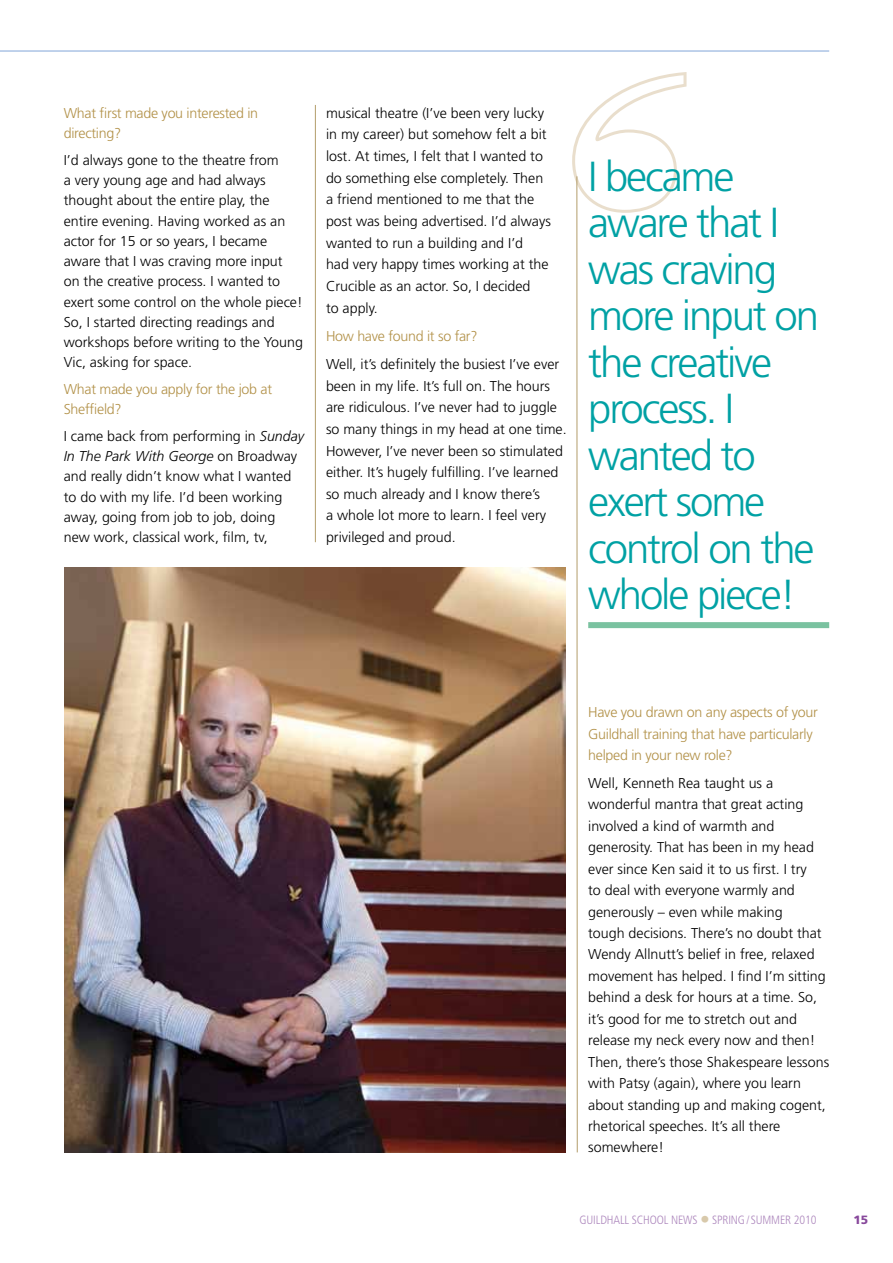
<style>
.page{position:relative;width:893px;height:1263px;background:#fff}
.page>*{position:absolute;margin:0;border:0;box-sizing:border-box;transform-origin:0 0}
.t1{font:italic 334.65px "Bodoni Poster";color:#fff}
.t2{font:300 42px/46.5px "Frutiger";letter-spacing:-.05em;color:#00a1a4}
.t3{font:300 14.25px/21.6px "Frutiger";color:#000}
.t4{font:300 14.25px/20.2px "Frutiger";letter-spacing:-.02em;color:#b29148}
.t5{font:300 condensed 12px "Frutiger";letter-spacing:-.01em;color:#ad87bd}
.t6{font:900 12px "Frutiger";color:#88499c}
.s1{font-family:"Frutiger CE";font-style:italic}
.s2{font-style:italic}
.s3{font-size:19.5px;color:#d8c9ab}
</style>
<div class="page">
<hr style="left:0;top:50px;width:829px;height:2px;background:#abc3e5">
<svg style="left:572px;top:72px;width:115px;height:141px"></svg>
<div style="left:588px;top:622px;width:241px;height:6px;background:#7ac2a0"></div>
<hr style="left:315px;top:105px;width:1px;height:437px;background:#b39d6b">
<hr style="left:576px;top:176px;width:2px;height:976px;background:#b39d6b">
<img style="left:64px;top:567px;width:501px;height:585px">
<p class="t4" style="left:64px;top:103px;width:196px">What first made you interested in directing?</p>
<p class="t3" style="left:64px;top:150px;width:241px;line-height:20.2px">I’d always gone to the theatre from<br>a very young age and had always thought about the entire play, the entire evening. Having worked as an actor for 15 or so years, I became aware that I was craving more input<br>on the creative process. I wanted to exert some control on the whole piece!<br>So, I started directing readings and workshops before writing to the Young Vic, asking for space.</p>
<p class="t4" style="left:64px;top:379px;width:210px">What made you apply for the job at<br>Sheffield?</p>
<p class="t3" style="left:64px;top:426px;width:242px;line-height:20.2px">I came back from performing in <span class="s1">Sunday In The</span> <span class="s2">Park With George</span> on Broadway and really didn’t know what I wanted to do with my life. I’d been working away, going from job to job, doing new work, classical work, film, tv,</p>
<p class="t3" style="left:326px;top:102px;width:226px">musical theatre (I’ve been very lucky in my career) but somehow felt a bit lost. At times, I felt that I wanted to do something else completely. Then a friend mentioned to me that the post was being advertised. I’d always wanted to run a building and I’d<br>had very happy times working at the<br>Crucible as an actor. So, I decided<br>to apply.</p>
<p class="t4" style="left:326px;top:326px;width:153px">How have found it so far?</p>
<p class="t3" style="left:326px;top:353px;width:242px">Well, it’s definitely the busiest I’ve ever been in my life. It’s full on. The hours are ridiculous. I’ve never had to juggle so many things in my head at one time.<br>However, I’ve never been so stimulated either. It’s hugely fulfilling. I’ve learned so much already and I know there’s<br>a whole lot more to learn. I feel very privileged and proud.</p>
<h1 class="t1" style="left:557px;top:-9px;width:132px">‘</h1>
<h2 class="t2" style="left:588px;top:154px;width:232px">I became aware that I was craving more input on the creative process. I wanted to exert some control on the whole piece!</h2>
<p class="t4" style="left:588px;top:702px;width:231px;line-height:21.5px">Have you drawn on any aspects of your<br>Guildhall training that have particularly helped in your new role?</p>
<p class="t3" style="left:588px;top:772px;width:242px">Well, Kenneth Rea taught us a wonderful mantra that great acting involved a kind of warmth and generosity. That has been in my head ever since Ken said it to us first. I try<br>to deal with everyone warmly and generously – even while making<br>tough decisions. There’s no doubt that Wendy Allnutt’s belief in free, relaxed movement has helped. I find I’m sitting behind a desk for hours at a time. So, it’s good for me to stretch out and release my neck every now and then!<br>Then, there’s those Shakespeare lessons with Patsy (again), where you learn about standing up and making cogent, rhetorical speeches. It’s all there somewhere!</p>
<p class="t5" style="left:579px;top:1213px;width:238px">GUILDHALL SCHOOL NEWS <span class="s3">•</span> SPRING/SUMMER 2010</p>
<p class="t6" style="left:853px;top:1213px;width:16px">15</p>
</div>
